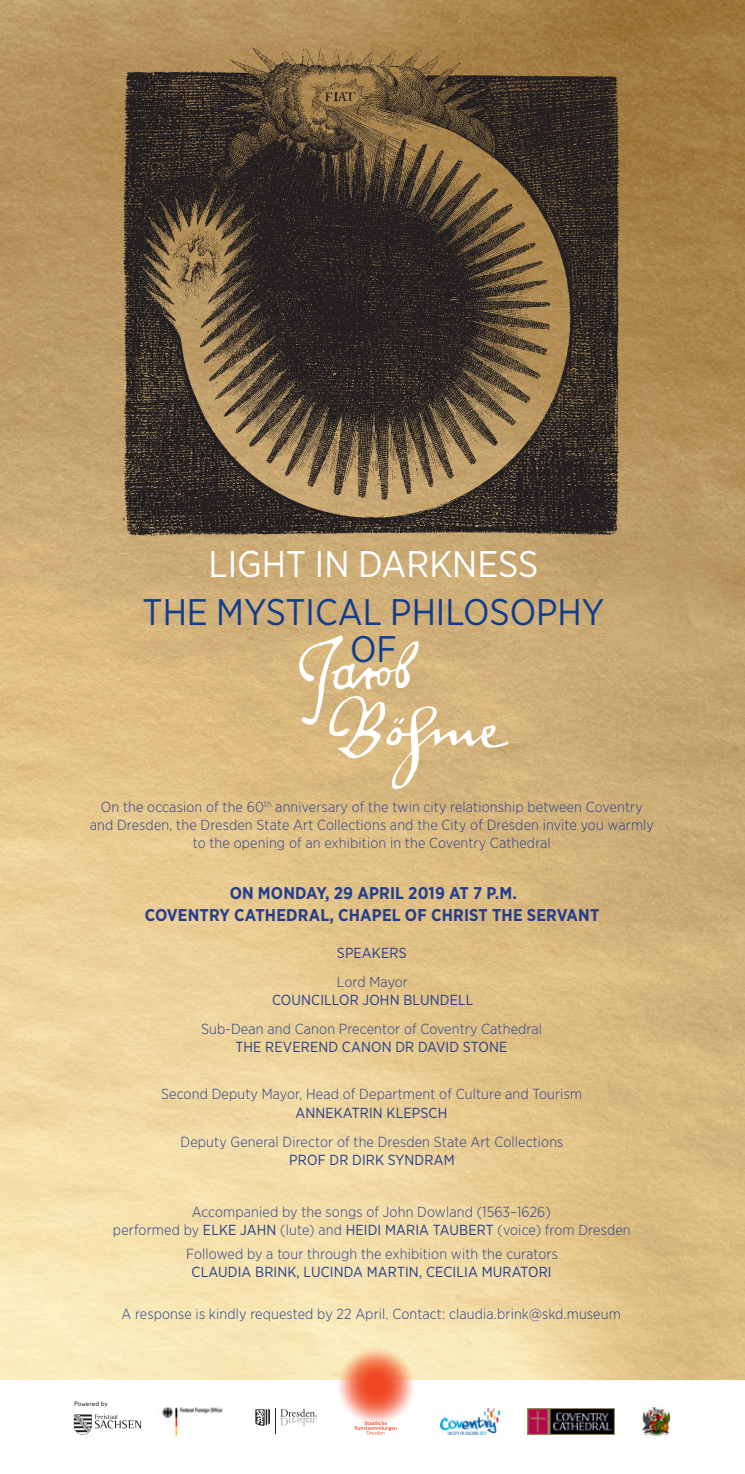
<style>
.page{position:relative;width:745px;height:1474px;background:#fff}
.page>*{position:absolute;margin:0;border:0;box-sizing:border-box;transform-origin:0 0}
.t1{font:36.93px/48.1px "Gotham Narrow";color:#103d8c;text-align:center}
.t2{font:700 16.97px/22.8px "Gotham Narrow";letter-spacing:.01em;color:#253f8e;text-align:center}
.t3{font:300 14.53px/18.2px "Gotham Narrow";letter-spacing:.01em;color:#253f8e;text-align:center}
.t4{font:14.53px/18.2px "Gotham Narrow";letter-spacing:.01em;color:#253f8e;text-align:center}
.Fließtext{font:6.48px "Baton Turbo";letter-spacing:.015em;color:#231f20}
.s1{color:#fff}
.s2{font-weight:300}
.s3{font-weight:400}
</style>
<div class="page">
<img style="left:0;top:0;width:744px;height:1379px">
<svg style="left:336px;top:1345px;width:79px;height:76px;background:#f7af91"></svg>
<svg style="left:354px;top:1421px;width:42px;height:13px"></svg>
<svg style="left:255px;top:1408px;width:61px;height:26px"></svg>
<svg style="left:74px;top:1414px;width:67px;height:20px"></svg>
<svg style="left:297px;top:633px;width:211px;height:157px;background:#dabe8c"></svg>
<img style="left:124px;top:41px;width:501px;height:495px">
<img style="left:440px;top:1408px;width:59px;height:26px">
<img style="left:642px;top:1407px;width:28px;height:29px">
<img style="left:527px;top:1408px;width:86px;height:26px">
<img style="left:162px;top:1407px;width:61px;height:32px">
<p class="t1" style="left:142px;top:539px;width:463px"><span class="s1">LIGHT IN DARKNESS<br></span>THE MYSTICAL PHILOSOPHY</p>
<p class="t1" style="left:350px;top:624px;width:48px">OF</p>
<p class="t3" style="left:90px;top:797px;width:565px">On the occasion of the 60<sup>th</sup> anniversary of the twin city relationship between Coventry and Dresden, the Dresden State Art Collections and the City of Dresden invite you warmly to the opening of an exhibition in the Coventry Cathedral</p>
<p class="t2" style="left:144px;top:881px;width:456px">ON MONDAY, 29 APRIL 2019 AT 7 P.M.<br>COVENTRY CATHEDRAL, CHAPEL OF CHRIST THE SERVANT</p>
<p class="t4" style="left:336px;top:943px;width:71px">SPEAKERS</p>
<p class="t4" style="left:272px;top:972px;width:203px"><span class="s2">Lord Mayor<br></span>COUNCILLOR JOHN BLUNDELL</p>
<p class="t3" style="left:201px;top:1019px;width:342px">Sub-Dean and Canon Precentor of Coventry Cathedral<br><span class="s3">THE REVEREND CANON DR DAVID STONE</span></p>
<p class="t3" style="left:161px;top:1084px;width:422px">Second Deputy Mayor, Head of Department of Culture and Tourism<br><span class="s3">ANNEKATRIN KLEPSCH</span></p>
<p class="t3" style="left:180px;top:1131px;width:384px">Deputy General Director of the Dresden State Art Collections<br><span class="s3">PROF DR DIRK SYNDRAM</span></p>
<p class="t3" style="left:113px;top:1202px;width:519px">Accompanied by the songs of John Dowland (1563–1626)<br>performed by <span class="s3">ELKE JAHN</span> (lute) and <span class="s3">HEIDI MARIA TAUBERT</span> (voice) from Dresden</p>
<p class="t3" style="left:186px;top:1244px;width:373px">Followed by a tour through the exhibition with the curators<br><span class="s3">CLAUDIA BRINK, LUCINDA MARTIN, CECILIA MURATORI</span></p>
<p class="t3" style="left:121px;top:1304px;width:500px">A response is kindly requested by 22 April. Contact: claudia.brink@skd.museum</p>
<p class="Fließtext" style="left:74px;top:1398px;width:35px">Powered by</p>
</div>
